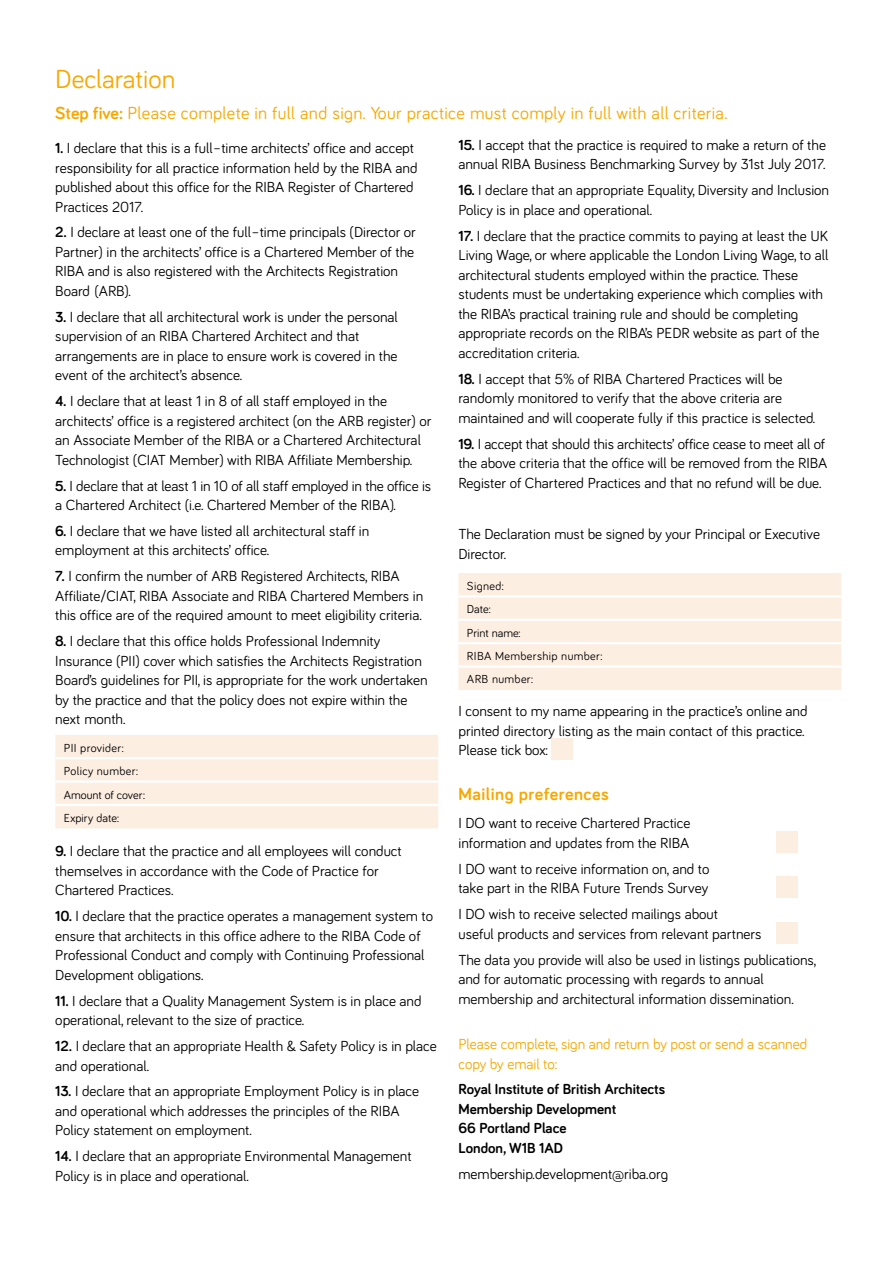
<style>
.page{position:relative;width:885px;height:1263px;background:#fff}
.page>*{position:absolute;margin:0;border:0;box-sizing:border-box;transform-origin:0 0}
.t1{font:27px "Bariol";color:#f7a800}
.t2{font:18px "Bariol";letter-spacing:.02em;color:#f7a800}
.t3{font:700 18px "Bariol";letter-spacing:.03em;color:#f7a800}
.t4{font:15px/19.5px "Bariol";color:#000}
.t5{font:700 15px/19.5px "Bariol";color:#000}
.t6{font:15px/19.5px "Bariol";color:#f7a800}
.t7{font:12px/23.4px "Bariol";letter-spacing:.03em;color:#000}
.s1{font-weight:700}
</style>
<div class="page">
<div style="left:55px;top:735px;width:383px;height:93px;background:#fdeee2"></div>
<hr style="left:55px;top:757px;width:383px;height:2px;background:#fff">
<hr style="left:55px;top:780px;width:383px;height:3px;background:#fff">
<hr style="left:55px;top:804px;width:383px;height:2px;background:#fff">
<div style="left:551px;top:739px;width:21px;height:21px;background:#fdeee2"></div>
<div style="left:776px;top:831px;width:21px;height:21px;background:#fdeee2"></div>
<div style="left:776px;top:877px;width:21px;height:21px;background:#fdeee2"></div>
<div style="left:776px;top:922px;width:21px;height:21px;background:#fdeee2"></div>
<div style="left:458px;top:573px;width:383px;height:117px;background:#fdeee2"></div>
<hr style="left:458px;top:595px;width:383px;height:2px;background:#fff">
<hr style="left:458px;top:619px;width:383px;height:2px;background:#fff">
<hr style="left:458px;top:642px;width:383px;height:2px;background:#fff">
<hr style="left:458px;top:665px;width:383px;height:3px;background:#fff">
<h1 class="t1" style="left:55px;top:61px;width:121px">Declaration</h1>
<p class="t2" style="left:55px;top:101px;width:673px"><span class="s1">Step five:</span> Please complete in full and sign. Your practice must comply in full with all criteria.</p>
<p class="t4" style="left:55px;top:138px;width:363px"><span class="s1">1.</span> I declare that this is a full–time architects’ office and accept responsibility for all practice information held by the RIBA and published about this office for the RIBA Register of Chartered Practices 2017.</p>
<p class="t4" style="left:55px;top:222px;width:362px"><span class="s1">2.</span> I declare at least one of the full–time principals (Director or Partner) in the architects’ office is a Chartered Member of the RIBA and is also registered with the Architects Registration Board (ARB).</p>
<p class="t4" style="left:55px;top:306px;width:344px"><span class="s1">3.</span> I declare that all architectural work is under the personal supervision of an RIBA Chartered Architect and that arrangements are in place to ensure work is covered in the event of the architect’s absence.</p>
<p class="t4" style="left:55px;top:391px;width:377px"><span class="s1">4.</span> I declare that at least 1 in 8 of all staff employed in the architects’ office is a registered architect (on the ARB register) or an Associate Member of the RIBA or a Chartered Architectural Technologist (CIAT Member) with RIBA Affiliate Membership.</p>
<p class="t4" style="left:55px;top:475px;width:377px"><span class="s1">5.</span> I declare that at least 1 in 10 of all staff employed in the office is a Chartered Architect (i.e. Chartered Member of the RIBA).</p>
<p class="t4" style="left:55px;top:520px;width:315px"><span class="s1">6.</span> I declare that we have listed all architectural staff in employment at this architects’ office.</p>
<p class="t4" style="left:55px;top:566px;width:369px"><span class="s1">7.</span> I confirm the number of ARB Registered Architects, RIBA<br>Affiliate/CIAT, RIBA Associate and RIBA Chartered Members in this office are of the required amount to meet eligibility criteria.</p>
<p class="t4" style="left:55px;top:631px;width:374px"><span class="s1">8.</span> I declare that this office holds Professional Indemnity Insurance (PII) cover which satisfies the Architects Registration Board’s guidelines for PII, is appropriate for the work undertaken by the practice and that the policy does not expire within the next month.</p>
<p class="t7" style="left:64px;top:735px;width:83px">PII provider:<br>Policy number:<br>Amount of cover:<br>Expiry date:</p>
<p class="t4" style="left:55px;top:841px;width:348px"><span class="s1">9.</span> I declare that the practice and all employees will conduct themselves in accordance with the Code of Practice for<br>Chartered Practices.</p>
<p class="t4" style="left:55px;top:906px;width:379px"><span class="s1">10.</span> I declare that the practice operates a management system to ensure that architects in this office adhere to the RIBA Code of Professional Conduct and comply with Continuing Professional Development obligations.</p>
<p class="t4" style="left:55px;top:990px;width:368px"><span class="s1">11.</span> I declare that a Quality Management System is in place and operational, relevant to the size of practice.</p>
<p class="t4" style="left:55px;top:1035px;width:383px"><span class="s1">12.</span> I declare that an appropriate Health &amp; Safety Policy is in place and operational.</p>
<p class="t4" style="left:55px;top:1081px;width:365px"><span class="s1">13.</span> I declare that an appropriate Employment Policy is in place and operational which addresses the principles of the RIBA<br>Policy statement on employment.</p>
<p class="t4" style="left:55px;top:1146px;width:358px"><span class="s1">14.</span> I declare that an appropriate Environmental Management<br>Policy is in place and operational.</p>
<p class="t4" style="left:458px;top:134px;width:369px"><span class="s1">15.</span> I accept that the practice is required to make a return of the annual RIBA Business Benchmarking Survey by 31st July 2017.</p>
<p class="t4" style="left:458px;top:180px;width:372px"><span class="s1">16.</span> I declare that an appropriate Equality, Diversity and Inclusion<br>Policy is in place and operational.</p>
<p class="t4" style="left:458px;top:225px;width:371px"><span class="s1">17.</span> I declare that the practice commits to paying at least the UK Living Wage, or where applicable the London Living Wage, to all architectural students employed within the practice. These students must be undertaking experience which complies with the RIBA’s practical training rule and should be completing appropriate records on the RIBA’s PEDR website as part of the accreditation criteria.</p>
<p class="t4" style="left:458px;top:368px;width:358px"><span class="s1">18.</span> I accept that 5% of RIBA Chartered Practices will be randomly monitored to verify that the above criteria are maintained and will cooperate fully if this practice is selected.</p>
<p class="t4" style="left:458px;top:433px;width:370px"><span class="s1">19.</span> I accept that should this architects’ office cease to meet all of the above criteria that the office will be removed from the RIBA<br>Register of Chartered Practices and that no refund will be due.</p>
<p class="t4" style="left:458px;top:524px;width:363px">The Declaration must be signed by your Principal or Executive<br>Director.</p>
<p class="t7" style="left:467px;top:574px;width:137px">Signed:<br>Date:<br>Print name:<br>RIBA Membership number:<br>ARB number:</p>
<p class="t4" style="left:458px;top:701px;width:350px">I consent to my name appearing in the practice’s online and printed directory listing as the main contact of this practice.<br>Please tick box:</p>
<p class="t3" style="left:458px;top:782px;width:152px">Mailing preferences</p>
<p class="t4" style="left:458px;top:813px;width:233px">I DO want to receive Chartered Practice information and updates from the RIBA</p>
<p class="t4" style="left:458px;top:858px;width:252px">I DO want to receive information on, and to take part in the RIBA Future Trends Survey</p>
<p class="t4" style="left:458px;top:904px;width:304px">I DO wish to receive selected mailings about<br>useful products and services from relevant partners</p>
<p class="t4" style="left:458px;top:949px;width:359px">The data you provide will also be used in listings publications, and for automatic processing with regards to annual membership and architectural information dissemination.</p>
<p class="t6" style="left:458px;top:1033px;width:350px">Please complete, sign and return by post or send a scanned copy by email to:</p>
<p class="t5" style="left:458px;top:1079px;width:208px">Royal Institute of British Architects<br>Membership Development<br>66 Portland Place<br>London, W1B 1AD</p>
<p class="t4" style="left:458px;top:1163px;width:211px">membership.development@riba.org</p>
</div>
